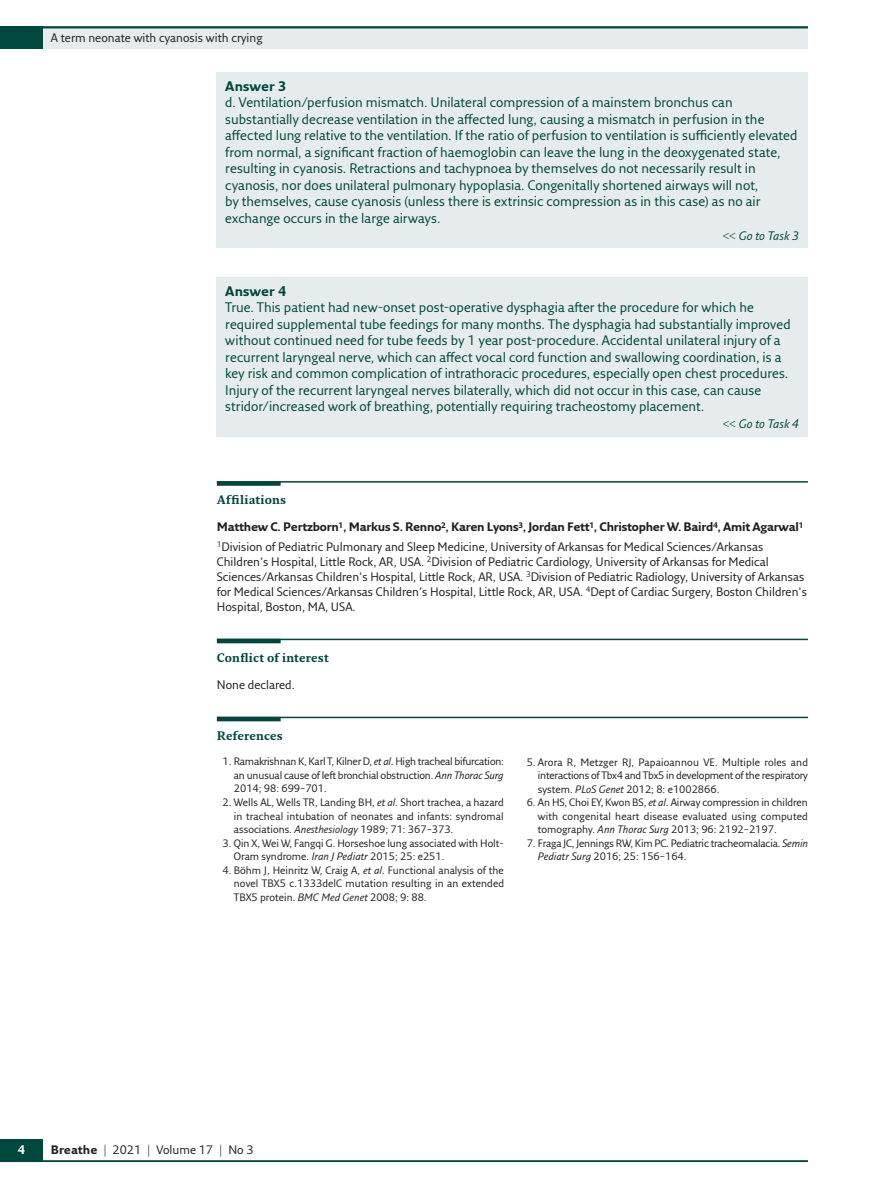
<style>
.page{position:relative;width:893px;height:1191px;background:#fff}
.page>*{position:absolute;margin:0;border:0;box-sizing:border-box;transform-origin:0 0}
.t1{font:13.5px/16.5px "Fresco Sans Pro";color:#00473d}
.t2{font:700 13.5px "Fresco Sans Pro";letter-spacing:.005em;color:#00473d}
.t3{font:12px/15px "Fresco Sans Pro";color:#231f20}
.t4{font:700 12px "Fresco Std";letter-spacing:.01em;color:#00473d}
.t5{font:italic 12px "Fresco Sans Pro";color:#00473d}
.t6{font:700 12px "Fresco Std";letter-spacing:.03em;color:#00473d}
.t7{font:700 12px "Fresco Sans Pro";color:#fff}
.t8{font:10.5px/13.5px "Fresco Sans Pro";color:#231f20;text-align:justify}
.s1{font-weight:700}
.s2{font-style:italic}
</style>
<div class="page">
<hr style="left:0;top:1160px;width:808px;height:2px;background:#00473d">
<div style="left:0;top:1138px;width:43px;height:23px;background:#00473d"></div>
<div style="left:0;top:26px;width:808px;height:23px;background:#e6eced"></div>
<hr style="left:0;top:26px;width:808px;height:2px;background:#00473d">
<div style="left:0;top:26px;width:43px;height:23px;background:#00473d"></div>
<hr style="left:217px;top:481px;width:591px;height:1px;background:#00473d">
<div style="left:217px;top:481px;width:64px;height:5px;background:#00473d"></div>
<hr style="left:217px;top:638px;width:591px;height:2px;background:#00473d">
<hr style="left:217px;top:639px;width:64px;height:4px;background:#00473d">
<hr style="left:217px;top:716px;width:591px;height:2px;background:#00473d">
<hr style="left:217px;top:717px;width:64px;height:4px;background:#00473d">
<div style="left:217px;top:277px;width:591px;height:159px;background:#e6eced"></div>
<div style="left:217px;top:72px;width:591px;height:176px;background:#e6eced"></div>
<p class="t3" style="left:51px;top:30px;width:213px">A term neonate with cyanosis with crying</p>
<p class="t2" style="left:225px;top:78px;width:62px">Answer 3</p>
<p class="t1" style="left:225px;top:94px;width:574px">d. Ventilation/perfusion mismatch. Unilateral compression of a mainstem bronchus can substantially decrease ventilation in the affected lung, causing a mismatch in perfusion in the affected lung relative to the ventilation. If the ratio of perfusion to ventilation is sufficiently elevated from normal, a significant fraction of haemoglobin can leave the lung in the deoxygenated state, resulting in cyanosis. Retractions and tachypnoea by themselves do not necessarily result in cyanosis, nor does unilateral pulmonary hypoplasia. Congenitally shortened airways will not,<br>by themselves, cause cyanosis (unless there is extrinsic compression as in this case) as no air exchange occurs in the large airways.</p>
<p class="t5" style="left:722px;top:228px;width:78px">&lt;&lt; Go to Task 3</p>
<p class="t2" style="left:225px;top:282px;width:62px">Answer 4</p>
<p class="t1" style="left:225px;top:299px;width:567px">True. This patient had new-onset post-operative dysphagia after the procedure for which he required supplemental tube feedings for many months. The dysphagia had substantially improved without continued need for tube feeds by 1 year post-procedure. Accidental unilateral injury of a recurrent laryngeal nerve, which can affect vocal cord function and swallowing coordination, is a key risk and common complication of intrathoracic procedures, especially open chest procedures.<br>Injury of the recurrent laryngeal nerves bilaterally, which did not occur in this case, can cause stridor/increased work of breathing, potentially requiring tracheostomy placement.</p>
<p class="t5" style="left:722px;top:416px;width:78px">&lt;&lt; Go to Task 4</p>
<p class="t6" style="left:217px;top:492px;width:71px">Affiliations</p>
<p class="t3" style="left:217px;top:517px;width:588px;line-height:19.5px"><span class="s1">Matthew C. Pertzborn</span><sup>1</sup><span class="s1">, Markus S. Renno</span><sup>2</sup><span class="s1">, Karen Lyons</span><sup>3</sup><span class="s1">, Jordan Fett</span><sup>1</sup><span class="s1">, Christopher W. Baird</span><sup>4</sup><span class="s1">, Amit Agarwal</span><sup>1<br></sup><sup>1</sup>Division of Pediatric Pulmonary and Sleep Medicine, University of Arkansas for Medical Sciences/Arkansas</p>
<p class="t3" style="left:217px;top:554px;width:592px">Children’s Hospital, Little Rock, AR, USA. <sup>2</sup>Division of Pediatric Cardiology, University of Arkansas for Medical Sciences/Arkansas Children’s Hospital, Little Rock, AR, USA. <sup>3</sup>Division of Pediatric Radiology, University of Arkansas for Medical Sciences/Arkansas Children’s Hospital, Little Rock, AR, USA. <sup>4</sup>Dept of Cardiac Surgery, Boston Children’s Hospital, Boston, MA, USA.</p>
<p class="t4" style="left:217px;top:650px;width:113px">Conflict of interest</p>
<p class="t3" style="left:217px;top:677px;width:80px">None declared.</p>
<p class="t4" style="left:217px;top:728px;width:68px">References</p>
<p class="t8" style="left:234px;top:754px;width:272px;text-indent:-11px">1. Ramakrishnan K, Karl T, Kilner D, <span class="s2">et al.</span> High tracheal bifurcation: an unusual cause of left bronchial obstruction. <span class="s2">Ann Thorac Surg </span>2014; 98: 699–701.</p>
<p class="t8" style="left:234px;top:795px;width:271px;text-indent:-11px">2. Wells AL, Wells TR, Landing BH, <span class="s2">et al.</span> Short trachea, a hazard in tracheal intubation of neonates and infants: syndromal associations. <span class="s2">Anesthesiology</span> 1989; 71: 367–373.</p>
<p class="t8" style="left:234px;top:835px;width:271px;text-indent:-11px">3. Qin X, Wei W, Fangqi G. Horseshoe lung associated with Holt-<br>Oram syndrome. <span class="s2">Iran J Pediatr</span> 2015; 25: e251.</p>
<p class="t8" style="left:234px;top:862px;width:272px;text-indent:-11px">4. Böhm J, Heinritz W, Craig A, <span class="s2">et al.</span> Functional analysis of the novel TBX5 c.1333delC mutation resulting in an extended TBX5 protein. <span class="s2">BMC Med Genet</span> 2008; 9: 88.</p>
<p class="t8" style="left:538px;top:754px;width:272px;text-indent:-11px">5. Arora R, Metzger RJ, Papaioannou VE. Multiple roles and interactions of Tbx4 and Tbx5 in development of the respiratory system. <span class="s2">PLoS Genet</span> 2012; 8: e1002866.</p>
<p class="t8" style="left:538px;top:795px;width:272px;text-indent:-11px">6. An HS, Choi EY, Kwon BS, <span class="s2">et al.</span> Airway compression in children with congenital heart disease evaluated using computed tomography. <span class="s2">Ann Thorac Surg</span> 2013; 96: 2192–2197.</p>
<p class="t8" style="left:538px;top:836px;width:272px;text-indent:-11px">7. Fraga JC, Jennings RW, Kim PC. Pediatric tracheomalacia. <span class="s2">Semin<br>Pediatr Surg</span> 2016; 25: 156–164.</p>
<p class="t7" style="left:18px;top:1142px;width:9px">4</p>
<p class="t3" style="left:51px;top:1142px;width:204px"><span class="s1">Breathe</span> | 2021 | Volume 17 | No 3</p>
</div>
